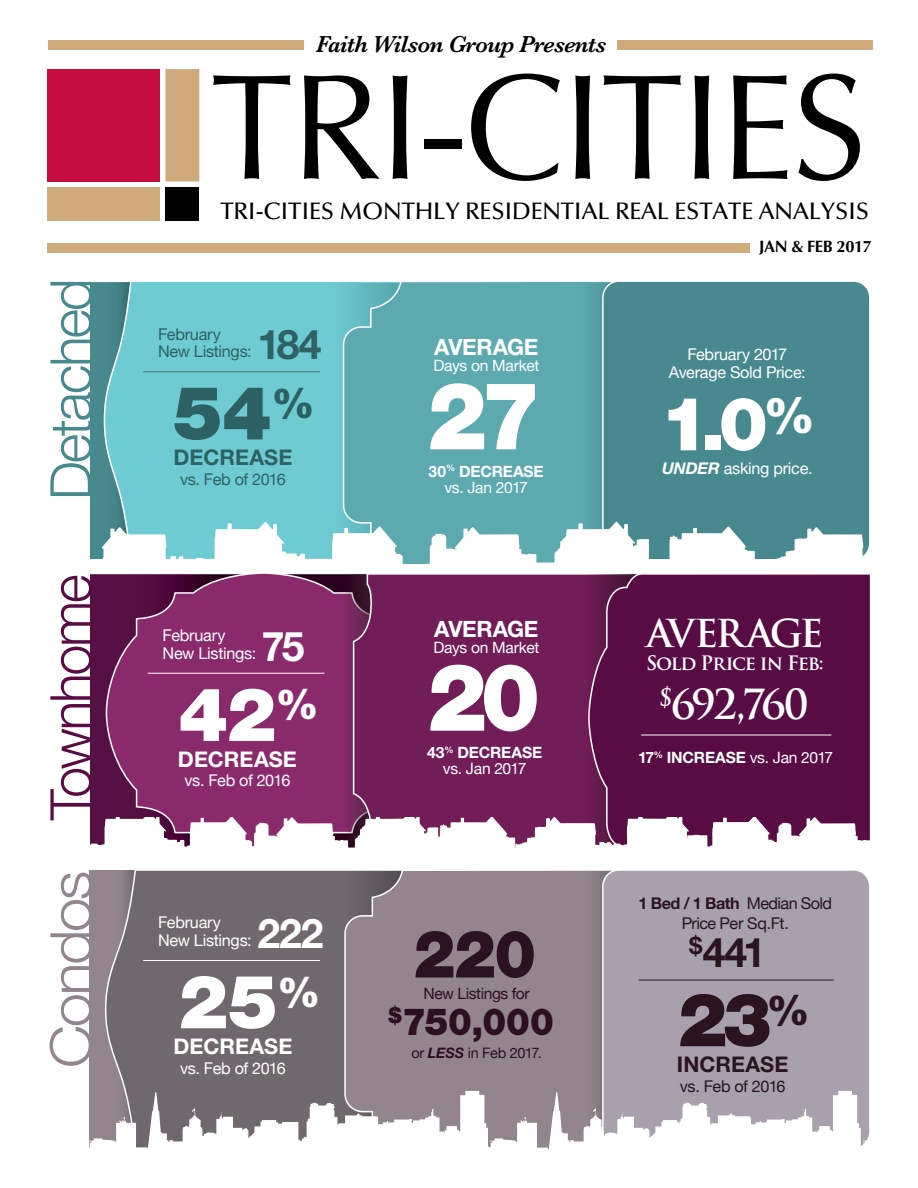
<style>
.page{position:relative;width:918px;height:1188px;background:#fff}
.page>*{position:absolute;margin:0;border:0;box-sizing:border-box;transform-origin:0 0}
.t1{font:150px "Optima";letter-spacing:-.02em;color:#000}
.t2{font:900 93.75px "Helvetica Neue";color:#fff;scale:.95 1}
.t3{font:900 74.25px "Helvetica Neue";color:#fff}
.t4{font:900 74.25px "Helvetica Neue";color:#2e6164}
.t5{font:900 74.25px "Helvetica Neue";color:#291420}
.t6{font:900 66px "Helvetica Neue";color:#2a1321;scale:.95 1}
.t7{font:300 57px "Helvetica Neue";letter-spacing:-.04em;color:#48898f}
.t8{font:300 57px "Helvetica Neue";letter-spacing:-.04em;color:#590b44}
.t9{font:300 57px "Helvetica Neue";letter-spacing:-.04em;color:#92858d;scale:1.08 1}
.t10{font:700 40.95px "Helvetica Neue";color:#fff}
.t11{font:700 40.95px "Helvetica Neue";color:#291420}
.t12{font:700 40.95px "Helvetica Neue";color:#2e6164}
.t13{font:700 40.5px "Trajan Pro";letter-spacing:-.085em;color:#fff}
.t14{font:900 37.5px "Helvetica Neue";letter-spacing:-.005em;color:#2c1021;scale:.95 1}
.t15{font:700 37.5px "Trajan Pro";letter-spacing:-.08em;color:#fff}
.t16{font:500 24px "Optima";letter-spacing:-.01em;color:#000}
.t17{font:italic 600 24px "Baskerville";letter-spacing:-.03em;color:#000}
.t18{font:700 22.5px "Helvetica Neue";letter-spacing:-.015em;color:#fff}
.t19{font:700 21.6px "Helvetica Neue";color:#fff}
.t20{font:700 21.6px "Helvetica Neue";color:#2e6164}
.t21{font:700 21.6px "Helvetica Neue";color:#291420}
.t22{font:700 19.35px "Trajan Pro";letter-spacing:-.06em;color:#fff}
.t23{font:700 16.5px "Optima";letter-spacing:-.025em;color:#000}
.t24{font:16.2px/17.5px "Helvetica Neue";letter-spacing:-.015em;color:#fff}
.t25{font:16.2px/19.5px "Helvetica Neue";letter-spacing:-.035em;color:#291420;text-align:center}
.t26{font:16.2px/17.5px "Helvetica Neue";letter-spacing:-.015em;color:#2e6164}
.t27{font:700 15.6px/16.2px "Helvetica Neue";letter-spacing:-.01em;color:#fff;text-align:center}
.t28{font:15.6px "Helvetica Neue";letter-spacing:-.015em;color:#fff}
.t29{font:15.6px "Helvetica Neue";letter-spacing:-.025em;color:#2c1021}
.t30{font:14.4px "Helvetica Neue";letter-spacing:-.025em;color:#2c1021}
.s1{font-weight:400}
.s2{font-weight:700;font-style:italic}
.s3{font-weight:700}
</style>
<div class="page">
<div style="left:48px;top:69px;width:112px;height:112px;background:#c40e3f"></div>
<div style="left:165px;top:187px;width:34px;height:34px;background:#000"></div>
<div style="left:165px;top:69px;width:34px;height:112px;background:#cfab7c"></div>
<div style="left:48px;top:187px;width:112px;height:34px;background:#cfab7c"></div>
<div style="left:48px;top:40px;width:256px;height:9px;background:#cfab7c"></div>
<div style="left:617px;top:40px;width:256px;height:9px;background:#cfab7c"></div>
<div style="left:47px;top:244px;width:703px;height:9px;background:#cfab7c"></div>
<div style="left:89px;top:573px;width:375px;height:281px;background:#571043"></div>
<div style="left:89px;top:281px;width:68px;height:279px;background:#48898f"></div>
<div style="left:88px;top:281px;width:69px;height:280px;border:2px solid #fff"></div>
<div style="left:89px;top:870px;width:99px;height:279px;background:#92858d"></div>
<svg style="left:105px;top:573px;width:247px;height:245px;background:#832967"></svg>
<svg style="left:103px;top:281px;width:239px;height:240px;background:#6cc3cb"></svg>
<div style="left:203px;top:283px;width:206px;height:277px;background:#6ecbd4"></div>
<div style="left:342px;top:282px;width:268px;height:239px;background:#5caab0"></div>
<div style="left:499px;top:283px;width:131px;height:277px;background:#5caab0"></div>
<hr style="left:143px;top:371px;width:177px;height:1px;background:#55757b">
<hr style="left:148px;top:673px;width:177px;height:1px;background:#fff">
<div style="left:603px;top:281px;width:267px;height:279px;background:#48898f;border-radius:16px"></div>
<div style="left:602px;top:280px;width:269px;height:281px;border:2px solid #fff;border-radius:16px"></div>
<svg style="left:287px;top:574px;width:65px;height:244px;background:#862a69"></svg>
<div style="left:352px;top:573px;width:137px;height:245px;background:#721d58"></div>
<div style="left:489px;top:574px;width:152px;height:279px;background:#721d58"></div>
<div style="left:587px;top:574px;width:283px;height:244px;background:#590b44"></div>
<svg style="left:105px;top:870px;width:239px;height:221px;background:#756c72"></svg>
<div style="left:251px;top:871px;width:152px;height:279px;background:#71686e"></div>
<svg style="left:344px;top:870px;width:267px;height:221px;background:#91848c"></svg>
<div style="left:489px;top:871px;width:152px;height:279px;background:#92858d"></div>
<hr style="left:143px;top:960px;width:177px;height:1px;background:#fff">
<div style="left:603px;top:870px;width:267px;height:279px;background:#a8a0ad;border-radius:16px"></div>
<div style="left:602px;top:869px;width:269px;height:280px;border:2px solid #fff;border-radius:16px"></div>
<hr style="left:639px;top:980px;width:195px;height:1px;background:#291420">
<hr style="left:641px;top:735px;width:190px;height:1px;background:#fff">
<svg style="left:89px;top:521px;width:782px;height:44px"></svg>
<svg style="left:89px;top:818px;width:781px;height:36px"></svg>
<svg style="left:89px;top:1091px;width:782px;height:59px"></svg>
<h3 class="t7" style="left:36px;top:500px;width:223px;rotate:-90deg">Detached</h3>
<h3 class="t8" style="left:36px;top:820px;width:247px;rotate:-90deg">Townhome</h3>
<h3 class="t9" style="left:36px;top:1068px;width:184px;rotate:-90deg">Condos</h3>
<h3 class="t17" style="left:316px;top:28px;width:292px">Faith Wilson Group Presents</h3>
<h1 class="t1" style="left:210px;top:40px;width:658px">TRI-CITIES</h1>
<h3 class="t16" style="left:220px;top:197px;width:650px">TRI-CITIES MONTHLY RESIDENTIAL REAL ESTATE ANALYSIS</h3>
<p class="t26" style="left:158px;top:326px;width:95px">February<br>New Listings:</p>
<h3 class="t12" style="left:257px;top:319px;width:66px">184</h3>
<h3 class="t4" style="left:173px;top:369px;width:143px">54<sup>%</sup></h3>
<h3 class="t20" style="left:173px;top:444px;width:121px">DECREASE</h3>
<p class="t26" style="left:180px;top:471px;width:107px">vs. Feb of 2016</p>
<p class="t24" style="left:163px;top:627px;width:95px">February<br>New Listings:</p>
<h3 class="t10" style="left:262px;top:621px;width:44px">75</h3>
<h3 class="t3" style="left:178px;top:670px;width:141px">42<sup>%</sup></h3>
<h3 class="t19" style="left:178px;top:746px;width:121px">DECREASE</h3>
<p class="t24" style="left:185px;top:773px;width:107px">vs. Feb of 2016</p>
<p class="t24" style="left:158px;top:915px;width:95px">February<br>New Listings:</p>
<h3 class="t10" style="left:257px;top:908px;width:68px">222</h3>
<h3 class="t3" style="left:179px;top:958px;width:143px">25<sup>%</sup></h3>
<h3 class="t19" style="left:173px;top:1033px;width:121px">DECREASE</h3>
<p class="t24" style="left:180px;top:1060px;width:107px">vs. Feb of 2016</p>
<h3 class="t18" style="left:434px;top:333px;width:106px">AVERAGE</h3>
<p class="t28" style="left:433px;top:355px;width:107px">Days on Market</p>
<h2 class="t2" style="left:427px;top:360px;width:121px">27</h2>
<p class="t27" style="left:429px;top:463px;width:117px">30<sup>%</sup> DECREASE <span class="s1">vs. Jan 2017</span></p>
<h3 class="t18" style="left:434px;top:615px;width:106px">AVERAGE</h3>
<p class="t28" style="left:433px;top:636px;width:107px">Days on Market</p>
<h2 class="t2" style="left:427px;top:641px;width:120px">20</h2>
<p class="t27" style="left:427px;top:744px;width:117px">43<sup>%</sup> DECREASE <span class="s1">vs. Jan 2017</span></p>
<h3 class="t6" style="left:413px;top:915px;width:131px">220</h3>
<p class="t29" style="left:423px;top:982px;width:108px">New Listings for</p>
<h3 class="t14" style="left:388px;top:999px;width:176px"><sup>$</sup>750,000</h3>
<p class="t30" style="left:411px;top:1042px;width:132px">or <span class="s2">LESS</span> in Feb 2017.</p>
<p class="t23" style="left:759px;top:237px;width:114px">JAN &amp; FEB 2017</p>
<p class="t24" style="left:669px;top:347px;width:138px;text-align:center">February 2017<br>Average Sold Price:</p>
<h3 class="t3" style="left:660px;top:380px;width:156px">1.0<sup>%</sup></h3>
<p class="t24" style="left:662px;top:460px;width:152px"><span class="s2">UNDER</span> asking price.</p>
<h3 class="t15" style="left:647px;top:610px;width:178px">AVERAGE</h3>
<p class="t22" style="left:646px;top:651px;width:179px">Sold Price in Feb:</p>
<h3 class="t13" style="left:658px;top:679px;width:152px"><sup>$</sup>692,760</h3>
<p class="t27" style="left:638px;top:749px;width:197px">17<sup>%</sup> INCREASE <span class="s1">vs. Jan 2017</span></p>
<p class="t25" style="left:639px;top:895px;width:195px"><span class="s3">1 Bed / 1 Bath</span> Median Sold<br>Price Per Sq.Ft.</p>
<h3 class="t11" style="left:689px;top:927px;width:79px"><sup>$</sup>441</h3>
<h3 class="t5" style="left:678px;top:976px;width:133px">23<sup>%</sup></h3>
<h3 class="t21" style="left:677px;top:1051px;width:113px">INCREASE</h3>
<p class="t25" style="left:680px;top:1077px;width:107px">vs. Feb of 2016</p>
</div>
